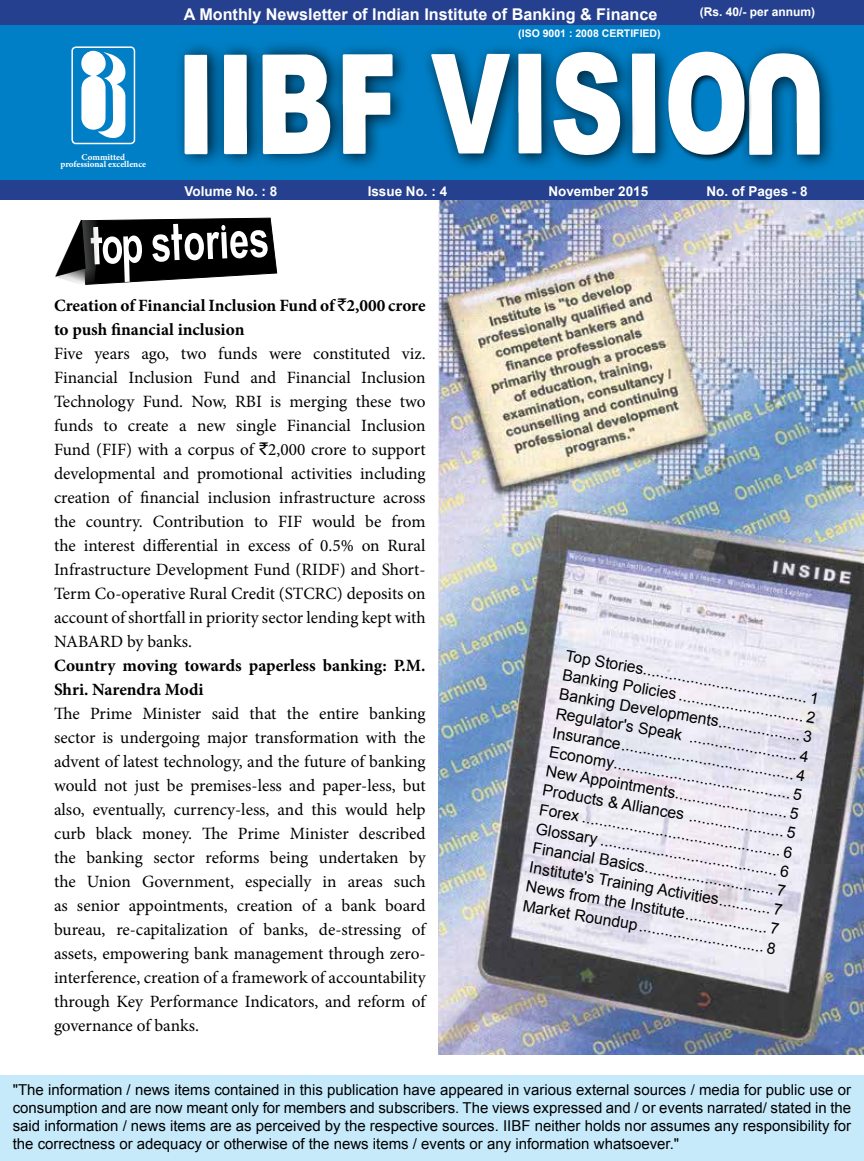
<style>
.page{position:relative;width:864px;height:1161px;background:#fff}
.page>*{position:absolute;margin:0;border:0;box-sizing:border-box;transform-origin:0 0}
.t1{font:17.25px/24px "Minion Pro";color:#000;text-align:justify}
.t2{font:700 17.25px/24px "Minion Pro";color:#000}
.t3{font:700 16.2px "Arial";color:#fff}
.t4{font:15.75px/19.5px "Arial";color:#000;text-align:justify}
.t5{font:15px/18px "Arial";color:#000;text-align:justify}
.t6{font:700 13.5px "Arial";color:#fff}
.t7{font:700 12px "Arial";color:#fff}
.t8{font:700 10.5px "Arial";color:#fff}
.t9{font:700 9px/7.5px "Minion Pro";color:#fff;text-align:center}
.s1{font-family:"Rupee Foradian";font-weight:400}
.s2{font-family:"Rupee Foradian"}
</style>
<div class="page">
<svg style="left:55px;top:217px;width:223px;height:68px"></svg>
<div style="left:0;top:25px;width:864px;height:156px;background:#007fc6"></div>
<div style="left:0;top:0;width:864px;height:25px;background:#25408f"></div>
<div style="left:0;top:181px;width:864px;height:19px;background:#25408f"></div>
<div style="left:738px;top:43px;width:99px;height:129px;background:#000;opacity:.75"></div>
<div style="left:421px;top:43px;width:105px;height:128px;background:#000;opacity:.75"></div>
<svg style="left:431px;top:54px;width:76px;height:100px"></svg>
<div style="left:331px;top:43px;width:79px;height:128px;background:#000;opacity:.75"></div>
<svg style="left:349px;top:54px;width:44px;height:100px;background:#a1c5d9"></svg>
<div style="left:507px;top:42px;width:52px;height:128px;background:#000;opacity:.75"></div>
<svg style="left:518px;top:54px;width:24px;height:99px;background:#f2f6f8"></svg>
<div style="left:214px;top:40px;width:51px;height:128px;background:#000;opacity:.75"></div>
<div style="left:226px;top:55px;width:21px;height:99px;background:#fff"></div>
<div style="left:621px;top:42px;width:51px;height:128px;background:#000;opacity:.75"></div>
<div style="left:637px;top:54px;width:18px;height:99px;background:#fff"></div>
<div style="left:174px;top:40px;width:52px;height:128px;background:#000;opacity:.75"></div>
<div style="left:185px;top:55px;width:23px;height:99px;background:#fff"></div>
<div style="left:252px;top:40px;width:97px;height:128px;background:#000;opacity:.75"></div>
<svg style="left:263px;top:54px;width:68px;height:100px;background:#cadae3"></svg>
<svg style="left:81px;top:51px;width:45px;height:87px"></svg>
<div style="left:667px;top:50px;width:85px;height:112px;background:#000;opacity:.75"></div>
<svg style="left:668px;top:51px;width:152px;height:104px"></svg>
<div style="left:543px;top:41px;width:94px;height:131px;background:#000;opacity:.75"></div>
<svg style="left:553px;top:50px;width:68px;height:106px;background:#9fc2d6"></svg>
<div style="left:71px;top:46px;width:64px;height:98px;border:2px solid #fff;border-radius:4px"></div>
<div style="left:0;top:1076px;width:864px;height:85px;background:#c7eafb"></div>
<img style="left:438px;top:200px;width:426px;height:855px">
<p class="t3" style="left:184px;top:3px;width:475px">A Monthly Newsletter of Indian Institute of Banking &amp; Finance</p>
<p class="t8" style="left:518px;top:27px;width:144px">(ISO 9001 : 2008 CERTIFIED)</p>
<p class="t7" style="left:700px;top:4px;width:117px">(Rs. 40/- per annum)</p>
<p class="t9" style="left:61px;top:153px;width:87px">Committed professional excellence</p>
<p class="t6" style="left:185px;top:182px;width:94px">Volume No. : 8</p>
<p class="t6" style="left:368px;top:182px;width:81px">Issue No. : 4</p>
<p class="t6" style="left:548px;top:182px;width:101px">November 2015</p>
<p class="t6" style="left:706px;top:182px;width:103px">No. of Pages - 8</p>
<p class="t2" style="left:54px;top:293px;width:373px">Creation of Financial Inclusion Fund of <span class="s1">`</span>2,000 crore to push financial inclusion</p>
<p class="t1" style="left:54px;top:341px;width:373px">Five years ago, two funds were constituted viz.<br>Financial Inclusion Fund and Financial Inclusion Technology Fund. Now, RBI is merging these two funds to create a new single Financial Inclusion Fund (FIF) with a corpus of <span class="s2">`</span>2,000 crore to support developmental and promotional activities including creation of financial inclusion infrastructure across the country. Contribution to FIF would be from the interest differential in excess of 0.5% on Rural Infrastructure Development Fund (RIDF) and Short-Term Co-operative Rural Credit (STCRC) deposits on account of shortfall in priority sector lending kept with NABARD by banks.</p>
<p class="t2" style="left:54px;top:653px;width:373px">Country moving towards paperless banking: P.M.<br>Shri. Narendra Modi</p>
<p class="t1" style="left:54px;top:701px;width:373px">The Prime Minister said that the entire banking sector is undergoing major transformation with the advent of latest technology, and the future of banking would not just be premises-less and paper-less, but also, eventually, currency-less, and this would help curb black money. The Prime Minister described the banking sector reforms being undertaken by the Union Government, especially in areas such as senior appointments, creation of a bank board bureau, re-capitalization of banks, de-stressing of assets, empowering bank management through zero&shy;interference, creation of a framework of accountability through Key Performance Indicators, and reform of governance of banks.</p>
<p class="t4" style="left:568px;top:645px;width:259px;rotate:10deg">Top Stories...................................... 1<br>Banking Policies ............................. 2<br>Banking Developments................... 3<br>Regulator's Speak ......................... 4<br>Insurance........................................ 4<br>Economy......................................... 5<br>New Appointments.......................... 5<br>Products &amp; Alliances ...................... 5<br>Forex .............................................. 6<br>Glossary ......................................... 6<br>Financial Basics.............................. 7<br>Institute's Training Activities............ 7<br>News from the Institute................... 7<br>Market Roundup............................. 8</p>
<p class="t5" style="left:13px;top:1081px;width:840px">"The information / news items contained in this publication have appeared in various external sources / media for public use or consumption and are now meant only for members and subscribers. The views expressed and / or events narrated/ stated in the said information / news items are as perceived by the respective sources. IIBF neither holds nor assumes any responsibility for the correctness or adequacy or otherwise of the news items / events or any information whatsoever."</p>
</div>
